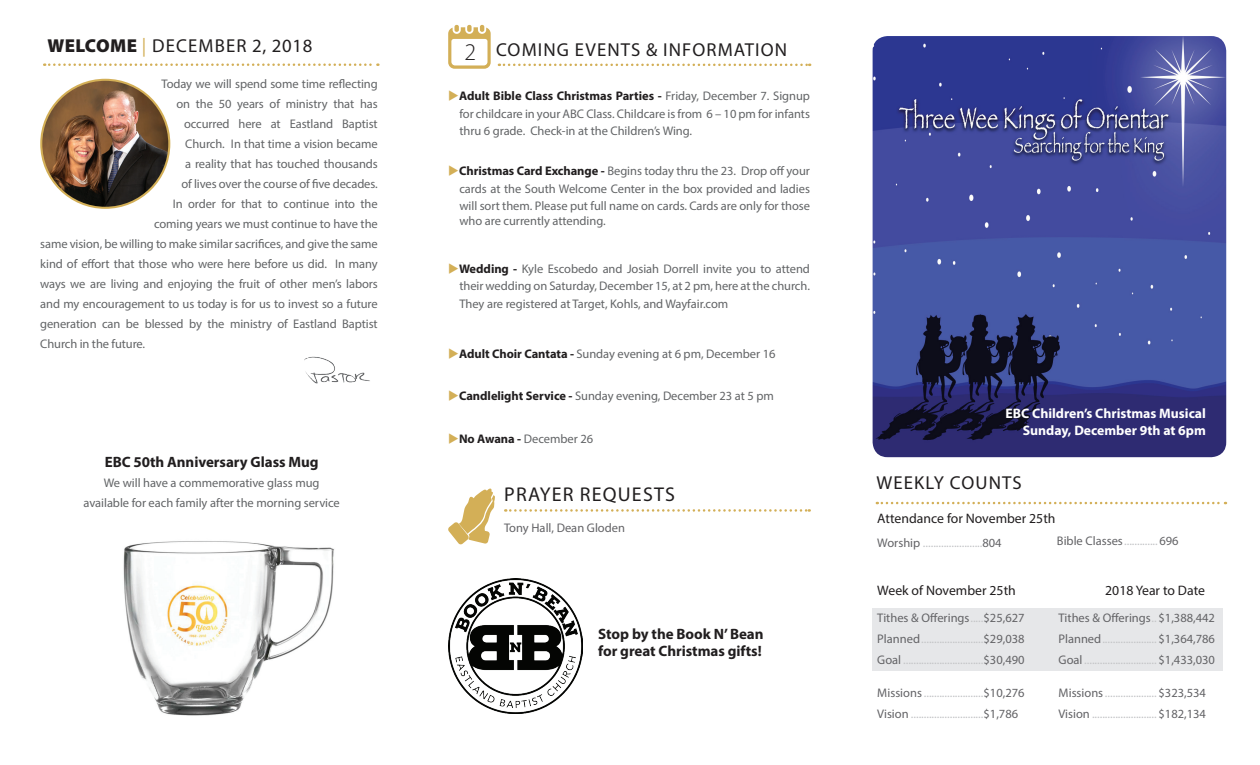
<style>
.page{position:relative;width:1260px;height:765px;background:#fff}
.page>*{position:absolute;margin:0;border:0;box-sizing:border-box;transform-origin:0 0}
.t1{font:20px "Myriad Pro";letter-spacing:.06em;color:#211e1f}
.t2{font:18.75px "Myriad Pro";letter-spacing:.06em;color:#211e1f}
.t3{font:700 15px/17.5px "Myriad Pro";letter-spacing:-.005em;color:#211e1f}
.t4{font:13.75px "Myriad Pro";color:#211e1f}
.t5{font:700 13.75px/16.5px "Myriad Pro";color:#fff;text-align:right}
.t6{font:12.5px/17.5px "Myriad Pro";letter-spacing:-.01em;color:#626466;text-align:justify}
.t7{font:12.5px "Myriad Pro";color:#c4c5c7}
.t8{font:12.5px "Myriad Pro";color:#636366}
.s1{font-weight:900}
.s2{color:#d3af57}
.s3{font-weight:300;font-size:24px}
.s4{font-weight:700;color:#211e1f}
.s5{color:#636366}
.s6{color:#c4c5c7}
</style>
<div class="page">
<div style="left:873px;top:609px;width:350px;height:62px;background:#e6e7e9"></div>
<svg style="left:877px;top:502px;width:349px;height:2px"></svg>
<svg style="left:44px;top:63px;width:334px;height:3px"></svg>
<svg style="left:499px;top:64px;width:311px;height:2px"></svg>
<svg style="left:448px;top:25px;width:43px;height:44px"></svg>
<svg style="left:505px;top:509px;width:305px;height:3px"></svg>
<svg style="left:448px;top:488px;width:47px;height:57px"></svg>
<img style="left:873px;top:36px;width:353px;height:421px">
<img style="left:41px;top:80px;width:128px;height:128px;border-radius:64px">
<img style="left:123px;top:541px;width:211px;height:175px">
<img style="left:304px;top:356px;width:66px;height:28px">
<img style="left:448px;top:579px;width:135px;height:135px">
<h2 class="t2" style="left:47px;top:34px;width:267px"><span class="s1">WELCOME</span> <span class="s2">|</span> DECEMBER 2, 2018</h2>
<h2 class="t2" style="left:465px;top:38px;width:324px"><span class="s3">2</span> COMING EVENTS &amp; INFORMATION</h2>
<p class="t6" style="left:161px;top:75px;width:218px">Today we will spend some time reflecting</p>
<p class="t6" style="left:176px;top:95px;width:203px">on the 50 years of ministry that has</p>
<p class="t6" style="left:184px;top:115px;width:195px">occurred here at Eastland Baptist</p>
<p class="t6" style="left:185px;top:135px;width:194px">Church. In that time a vision became</p>
<p class="t6" style="left:185px;top:155px;width:194px">a reality that has touched thousands</p>
<p class="t6" style="left:181px;top:175px;width:198px">of lives over the course of five decades.</p>
<p class="t6" style="left:173px;top:195px;width:206px">In order for that to continue into the</p>
<p class="t6" style="left:154px;top:215px;width:225px">coming years we must continue to have the</p>
<p class="t6" style="left:40px;top:235px;width:339px">same vision, be willing to make similar sacrifices, and give the same</p>
<p class="t6" style="left:40px;top:255px;width:339px">kind of effort that those who were here before us did. In many</p>
<p class="t6" style="left:40px;top:275px;width:339px">ways we are living and enjoying the fruit of other men’s labors</p>
<p class="t6" style="left:40px;top:295px;width:339px">and my encouragement to us today is for us to invest so a future</p>
<p class="t6" style="left:40px;top:315px;width:339px">generation can be blessed by the ministry of Eastland Baptist</p>
<p class="t6" style="left:40px;top:335px;width:106px">Church in the future.</p>
<p class="t3" style="left:105px;top:453px;width:215px">EBC 50th Anniversary Glass Mug</p>
<p class="t6" style="left:83px;top:473px;width:258px;line-height:20px;text-align:center">We will have a commemorative glass mug available for each family after the morning service</p>
<p class="t6" style="left:459px;top:87px;width:352px;text-indent:-11px"><span class="s2">◆</span><span class="s4">Adult Bible Class Christmas Parties -</span> Friday, December 7. Signup for childcare in your ABC Class. Childcare is from 6 – 10 pm for infants thru 6 grade. Check-in at the Children’s Wing.</p>
<p class="t6" style="left:459px;top:162px;width:352px;text-indent:-11px"><span class="s2">◆</span><span class="s4">Christmas Card Exchange -</span> Begins today thru the 23. Drop off your cards at the South Welcome Center in the box provided and ladies will sort them. Please put full name on cards. Cards are only for those</p>
<p class="t6" style="left:459px;top:212px;width:148px">who are currently attending.</p>
<p class="t6" style="left:459px;top:259px;width:352px;text-indent:-11px"><span class="s2">◆</span><span class="s4">Wedding -</span> Kyle Escobedo and Josiah Dorrell invite you to attend their wedding on Saturday, December 15, at 2 pm, here at the church.<br>They are registered at Target, Kohls, and Wayfair.com</p>
<p class="t6" style="left:448px;top:344px;width:329px"><span class="s2">◆</span><span class="s4">Adult Choir Cantata -</span> Sunday evening at 6 pm, December 16</p>
<p class="t6" style="left:448px;top:387px;width:327px"><span class="s2">◆</span><span class="s4">Candlelight Service -</span> Sunday evening, December 23 at 5 pm</p>
<p class="t6" style="left:448px;top:429px;width:146px"><span class="s2">◆</span><span class="s4">No Awana -</span> December 26</p>
<h1 class="t1" style="left:504px;top:482px;width:172px">PRAYER REQUESTS</h1>
<p class="t8" style="left:504px;top:520px;width:123px">Tony Hall, Dean Gloden</p>
<p class="t3" style="left:598px;top:625px;width:167px">Stop by the Book N’ Bean for great Christmas gifts!</p>
<p class="t5" style="left:1006px;top:405px;width:202px">EBC Children’s Christmas Musical<br>Sunday, December 9th at 6pm</p>
<h2 class="t2" style="left:876px;top:471px;width:147px">WEEKLY COUNTS</h2>
<p class="t4" style="left:877px;top:510px;width:180px">Attendance for November 25th</p>
<p class="t7" style="left:877px;top:535px;width:126px"><span class="s5">Worship</span> .......................<span class="s5">804</span></p>
<p class="t4" style="left:877px;top:582px;width:140px">Week of November 25th</p>
<p class="t4" style="left:1105px;top:582px;width:101px">2018 Year to Date</p>
<p class="t8" style="left:877px;top:610px;width:149px">Tithes &amp; Offerings<span class="s6">.....</span>$25,627</p>
<p class="t8" style="left:1059px;top:610px;width:158px">Tithes &amp; Offerings<span class="s6">..</span> $1,388,442</p>
<p class="t7" style="left:877px;top:631px;width:149px"><span class="s5">Planned</span>........................<span class="s5">$29,038</span></p>
<p class="t7" style="left:1059px;top:631px;width:158px"><span class="s5">Planned</span>..................... <span class="s5">$1,364,786</span></p>
<p class="t7" style="left:877px;top:652px;width:149px"><span class="s5">Goal</span> ...............................<span class="s5">$30,490</span></p>
<p class="t7" style="left:1059px;top:652px;width:158px"><span class="s5">Goal</span> ............................ <span class="s5">$1,433,030</span></p>
<p class="t7" style="left:877px;top:685px;width:149px"><span class="s5">Missions</span>.......................<span class="s5">$10,276</span></p>
<p class="t7" style="left:1059px;top:685px;width:149px"><span class="s5">Missions</span>.................... <span class="s5">$323,534</span></p>
<p class="t7" style="left:877px;top:706px;width:142px"><span class="s5">Vision</span> ............................<span class="s5">$1,786</span></p>
<p class="t7" style="left:1059px;top:706px;width:149px"><span class="s5">Vision</span> ......................... <span class="s5">$182,134</span></p>
<p class="t8" style="left:1057px;top:533px;width:123px">Bible Classes<span class="s6">.............</span>696</p>
</div>
